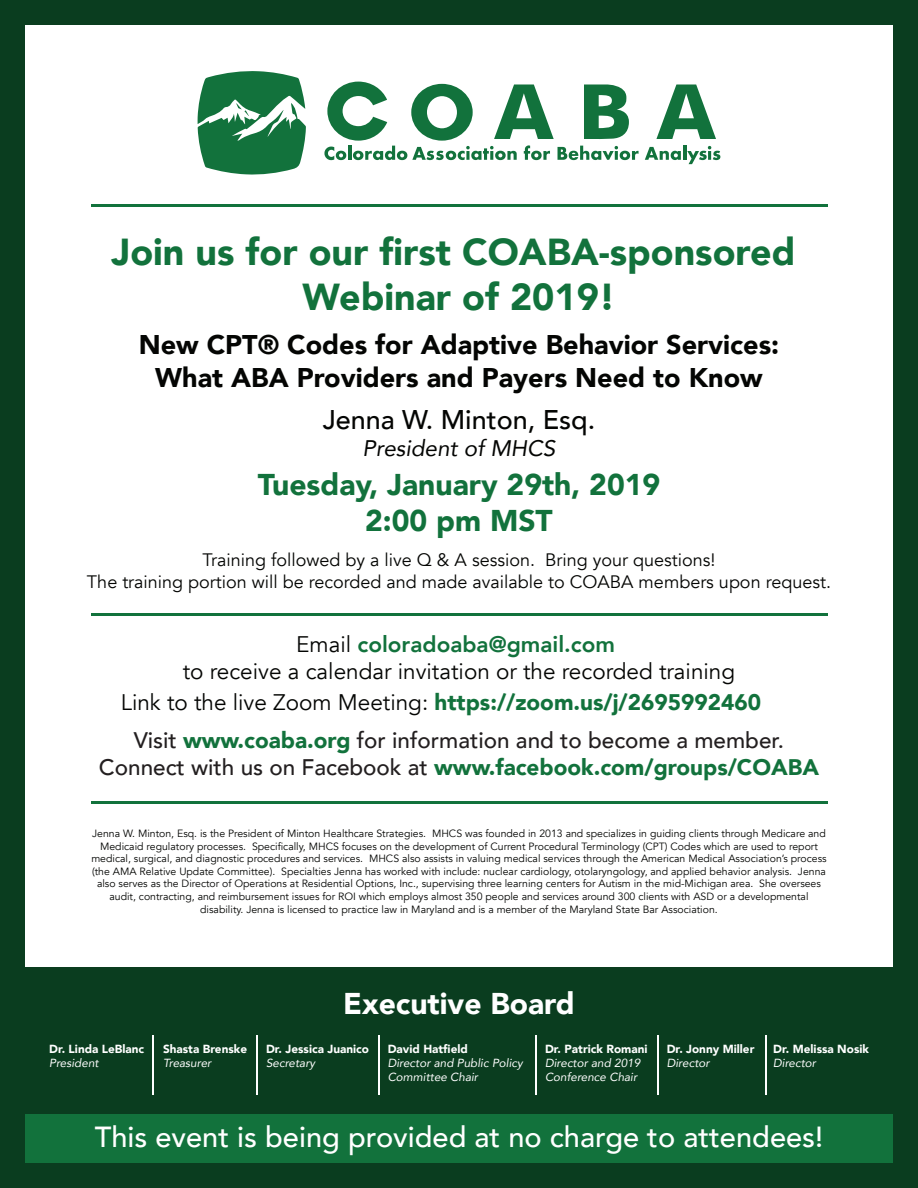
<style>
.page{position:relative;width:918px;height:1188px;background:#fff}
.page>*{position:absolute;margin:0;border:0;box-sizing:border-box;transform-origin:0 0}
.t1{font:900 37.5px/45px "Avenir";color:#12723c;text-align:center}
.t2{font:900 30px/36px "Avenir";color:#12723c;text-align:center}
.t3{font:900 30px "Avenir";color:#fff}
.t4{font:500 29.1px "Avenir";color:#fff}
.t5{font:900 27px/32.4px "Avenir";color:#040503;text-align:center}
.t6{font:500 27px "Avenir";color:#040503}
.t7{font:900 22.5px/38px "Avenir";color:#12723c}
.t8{font:22.5px/27px "Avenir";color:#040503;text-align:center}
.t9{font:italic 22.5px "Avenir";color:#040503}
.t10{font:18px/21.6px "Avenir";color:#040503;text-align:center}
.t11{font:italic 11.7px/14.1px "Avenir";color:#fff}
.t12{font:900 11.7px "Avenir";color:#fff}
.t13{font:10.5px/12.6px "Avenir";color:#040503;text-align:center}
.s1{font-weight:800;color:#12723c}
.s2{font-weight:400;color:#040503}
.s3{font-weight:500;color:#231f20}
</style>
<div class="page">
<div style="left:0;top:967px;width:918px;height:221px;background:#0a3d1f"></div>
<div style="left:0;top:1114px;width:918px;height:49px;background:#12723c"></div>
<svg style="left:656px;top:84px;width:60px;height:55px"></svg>
<svg style="left:198px;top:71px;width:108px;height:104px"></svg>
<svg style="left:324px;top:82px;width:315px;height:78px"></svg>
<svg style="left:645px;top:147px;width:36px;height:13px"></svg>
<hr style="left:683px;top:146px;width:3px;height:14px;background:#12723c">
<svg style="left:687px;top:146px;width:33px;height:18px"></svg>
<div style="left:893px;top:0;width:25px;height:1188px;background:#0a3d1f"></div>
<div style="left:0;top:0;width:25px;height:1188px;background:#0a3d1f"></div>
<div style="left:0;top:0;width:918px;height:25px;background:#0a3d1f"></div>
<hr style="left:153px;top:1035px;width:1px;height:60px;background:#fff">
<hr style="left:256px;top:1035px;width:1px;height:60px;background:#fff">
<hr style="left:379px;top:1035px;width:1px;height:60px;background:#fff">
<hr style="left:535px;top:1035px;width:2px;height:60px;background:#fff">
<hr style="left:657px;top:1035px;width:2px;height:60px;background:#fff">
<hr style="left:765px;top:1035px;width:2px;height:60px;background:#fff">
<hr style="left:91px;top:614px;width:736px;height:2px;background:#12723c">
<hr style="left:91px;top:204px;width:736px;height:3px;background:#12723c">
<hr style="left:91px;top:801px;width:736px;height:3px;background:#12723c">
<h1 class="t1" style="left:112px;top:228px;width:685px">Join us for our first COABA-sponsored<br>Webinar of 2019!</h1>
<h3 class="t5" style="left:139px;top:328px;width:642px">New CPT® Codes for Adaptive Behavior Services:<br>What ABA Providers and Payers Need to Know</h3>
<h3 class="t6" style="left:323px;top:396px;width:274px">Jenna W. Minton, Esq.</h3>
<h3 class="t9" style="left:362px;top:434px;width:195px">President of MHCS</h3>
<h2 class="t2" style="left:258px;top:466px;width:404px">Tuesday, January 29th, 2019<br>2:00 pm MST</h2>
<h3 class="t10" style="left:87px;top:550px;width:746px">Training followed by a live Q &amp; A session. Bring your questions!<br>The training portion will be recorded and made available to COABA members upon request.</h3>
<h3 class="t8" style="left:183px;top:631px;width:554px">Email <span class="s1">coloradoaba@gmail.com<br></span>to receive a calendar invitation or the recorded training</h3>
<h3 class="t7" style="left:134px;top:683px;width:652px;text-indent:-13px"><span class="s2">Link to the live Zoom Meeting:</span> https://zoom.us/j/2695992460<br><span class="s3">Visit</span> www.coaba.org <span class="s3">for information and to become a member.</span></h3>
<h3 class="t7" style="left:99px;top:748px;width:722px"><span class="s3">Connect with us on Facebook at</span> www.facebook.com/groups/COABA</h3>
<p class="t13" style="left:91px;top:827px;width:737px">Jenna W. Minton, Esq. is the President of Minton Healthcare Strategies. MHCS was founded in 2013 and specializes in guiding clients through Medicare and Medicaid regulatory processes. Specifically, MHCS focuses on the development of Current Procedural Terminology (CPT) Codes which are used to report medical, surgical, and diagnostic procedures and services. MHCS also assists in valuing medical services through the American Medical Association’s process (the AMA Relative Update Committee). Specialties Jenna has worked with include: nuclear cardiology, otolaryngology, and applied behavior analysis. Jenna also serves as the Director of Operations at Residential Options, Inc., supervising three learning centers for Autism in the mid-Michigan area. She oversees audit, contracting, and reimbursement issues for ROI which employs almost 350 people and services around 300 clients with ASD or a developmental disability. Jenna is licensed to practice law in Maryland and is a member of the Maryland State Bar Association.</p>
<p class="t12" style="left:49px;top:1039px;width:97px">Dr. Linda LeBlanc</p>
<p class="t11" style="left:49px;top:1056px;width:51px">President</p>
<p class="t12" style="left:163px;top:1039px;width:86px">Shasta Brenske</p>
<p class="t11" style="left:163px;top:1056px;width:50px">Treasurer</p>
<h2 class="t3" style="left:343px;top:978px;width:233px">Executive Board</h2>
<p class="t12" style="left:266px;top:1039px;width:104px">Dr. Jessica Juanico</p>
<p class="t11" style="left:266px;top:1056px;width:51px">Secretary</p>
<p class="t12" style="left:388px;top:1039px;width:82px">David Hatfield</p>
<p class="t11" style="left:388px;top:1056px;width:137px">Director and Public Policy<br>Committee Chair</p>
<p class="t12" style="left:545px;top:1039px;width:104px">Dr. Patrick Romani</p>
<p class="t11" style="left:545px;top:1056px;width:97px">Director and 2019<br>Conference Chair</p>
<p class="t12" style="left:667px;top:1039px;width:89px">Dr. Jonny Miller</p>
<p class="t11" style="left:667px;top:1056px;width:44px">Director</p>
<p class="t12" style="left:773px;top:1039px;width:97px">Dr. Melissa Nosik</p>
<p class="t11" style="left:773px;top:1056px;width:44px">Director</p>
<h3 class="t4" style="left:95px;top:1112px;width:730px">This event is being provided at no charge to attendees!</h3>
</div>
